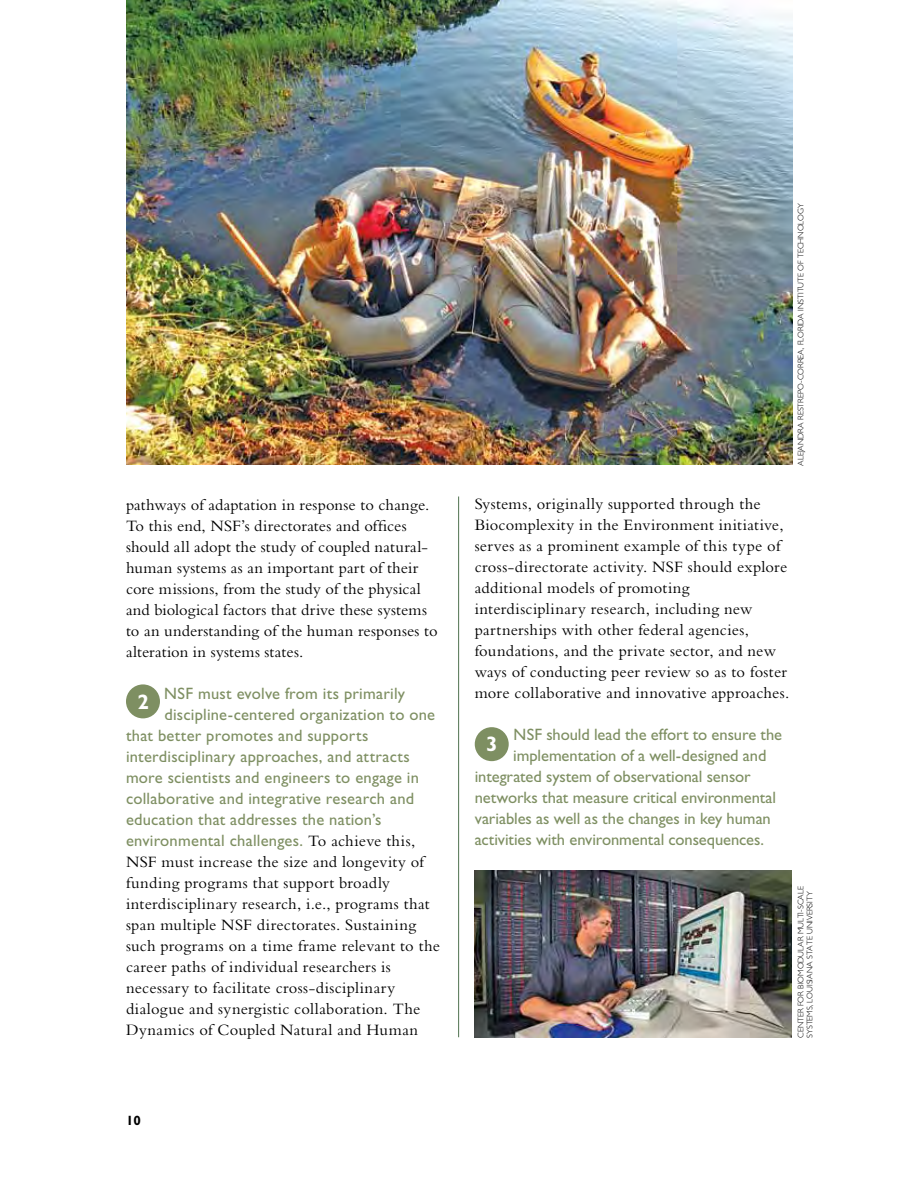
<style>
.page{position:relative;width:918px;height:1188px;background:#fff}
.page>*{position:absolute;margin:0;border:0;box-sizing:border-box;transform-origin:0 0}
.t1{font:700 21px "Gill Sans Std";color:#fff}
.t2{font:16.5px/21px "Bembo";letter-spacing:.015em;color:#000}
.t3{font:16.5px "Gill Sans Std";letter-spacing:.005em;color:#7e8f62}
.t4{font:700 13.5px "Gill Sans Std";color:#000}
.t5{font:300 8.25px/9px "Gill Sans Std";color:#000}
.s1{font-family:"Bembo";color:#000}
</style>
<div class="page">
<div style="left:126px;top:684px;width:34px;height:34px;background:#7e8f62;border-radius:50%"></div>
<img style="left:475px;top:870px;width:317px;height:167px">
<div style="left:475px;top:727px;width:34px;height:34px;background:#7e8f62;border-radius:50%"></div>
<hr style="left:458px;top:496px;width:1px;height:541px;background:#507250">
<img style="left:126px;top:0;width:666px;height:465px">
<p class="t2" style="left:126px;top:494px;width:313px">pathways of adaptation in response to change.<br>To this end, NSF’s directorates and offices should all adopt the study of coupled natural&shy;human systems as an important part of their core missions, from the study of the physical and biological factors that drive these systems to an understanding of the human responses to alteration in systems states.</p>
<p class="t1" style="left:137px;top:689px;width:13px">2</p>
<p class="t3" style="left:164px;top:684px;width:243px">NSF must evolve from its primarily</p>
<p class="t3" style="left:164px;top:705px;width:272px">discipline-centered organization to one</p>
<p class="t3" style="left:126px;top:726px;width:244px">that better promotes and supports</p>
<p class="t3" style="left:126px;top:747px;width:285px">interdisciplinary approaches, and attracts</p>
<p class="t3" style="left:126px;top:768px;width:294px">more scientists and engineers to engage in</p>
<p class="t3" style="left:126px;top:789px;width:290px">collaborative and integrative research and</p>
<p class="t3" style="left:126px;top:810px;width:257px">education that addresses the nation’s</p>
<p class="t3" style="left:126px;top:831px;width:291px">environmental challenges. <span class="s1">To achieve this,</span></p>
<p class="t2" style="left:126px;top:851px;width:315px">NSF must increase the size and longevity of funding programs that support broadly interdisciplinary research, i.e., programs that span multiple NSF directorates. Sustaining such programs on a time frame relevant to the career paths of individual researchers is necessary to facilitate cross-disciplinary dialogue and synergistic collaboration. The Dynamics of Coupled Natural and Human</p>
<p class="t4" style="left:126px;top:1113px;width:16px">10</p>
<p class="t5" style="left:796px;top:466px;width:263px;rotate:-90deg">Alejandra Restrepo-Correa, Florida Institute of Technology</p>
<p class="t2" style="left:475px;top:493px;width:316px">Systems, originally supported through the Biocomplexity in the Environment initiative, serves as a prominent example of this type of cross-directorate activity. NSF should explore additional models of promoting interdisciplinary research, including new partnerships with other federal agencies, foundations, and the private sector, and new ways of conducting peer review so as to foster more collaborative and innovative approaches.</p>
<p class="t1" style="left:486px;top:732px;width:13px">3</p>
<p class="t3" style="left:514px;top:725px;width:270px">NSF should lead the effort to ensure the</p>
<p class="t3" style="left:513px;top:746px;width:255px">implementation of a well-designed and</p>
<p class="t3" style="left:475px;top:767px;width:277px">integrated system of observational sensor</p>
<p class="t3" style="left:475px;top:788px;width:303px">networks that measure critical environmental</p>
<p class="t3" style="left:475px;top:809px;width:298px">variables as well as the changes in key human</p>
<p class="t3" style="left:475px;top:830px;width:291px">activities with environmental consequences.</p>
<p class="t5" style="left:796px;top:1038px;width:152px;rotate:-90deg">Center for BioModular Multi-Scale<br>Systems, Louisiana State University</p>
</div>
